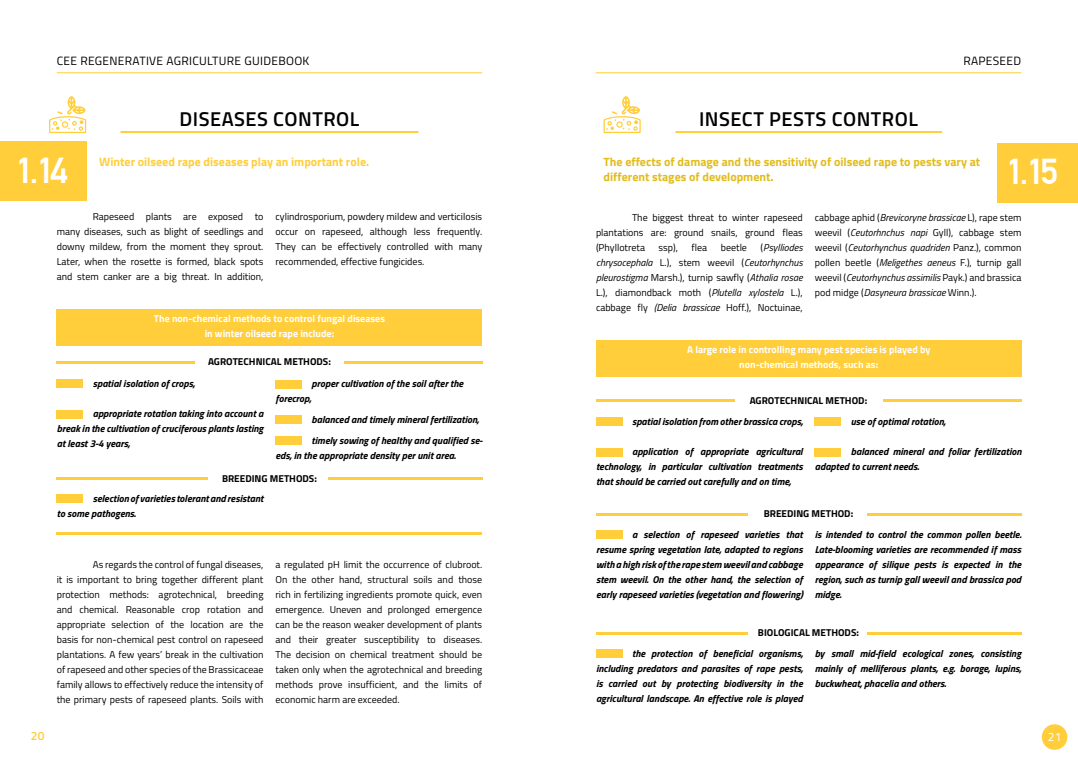
<style>
.page{position:relative;width:1078px;height:766px;background:#fff}
.page>*{position:absolute;margin:0;border:0;box-sizing:border-box;transform-origin:0 0}
.t1{font:36px "Alte DIN1451 Mittelschriftgepraegt";color:#fff}
.t2{font:600 20px "Titillium";letter-spacing:.025em;color:#000}
.t3{font:700 12px/15px "Titillium";color:#e2bc1b}
.t4{font:700 12px "Titillium";color:#ffce3a}
.t5{font:12px "Titillium";letter-spacing:.025em;color:#000}
.t6{font:600 12px "Titillium";color:#ffce3a}
.t7{font:12px "Titillium";color:#fff}
.t8{font:10px/15px "Titillium";color:#000;text-align:justify}
.t9{font:italic 700 10px/15px "Titillium";color:#000;text-align:justify}
.t10{font:italic 10px/15px "Titillium";color:#000;text-align:justify}
.t11{font:700 10px/15px "Titillium";color:#fff;text-align:center}
.t12{font:700 10px "Titillium";color:#000}
.s1{font-style:italic}
.s2{font-style:normal}
</style>
<div class="page">
<div style="left:0;top:141px;width:86px;height:60px;background:#ffce3a"></div>
<hr style="left:120px;top:131px;width:298px;height:2px;background:#ffce3a">
<div style="left:57px;top:309px;width:425px;height:36px;background:#ffce3a"></div>
<div style="left:596px;top:340px;width:425px;height:36px;background:#ffce3a"></div>
<hr style="left:57px;top:532px;width:425px;height:2px;background:#ffce3a">
<hr style="left:57px;top:361px;width:138px;height:2px;background:#ffce3a">
<hr style="left:596px;top:399px;width:138px;height:2px;background:#ffce3a">
<hr style="left:57px;top:477px;width:151px;height:2px;background:#ffce3a">
<hr style="left:596px;top:513px;width:151px;height:2px;background:#ffce3a">
<hr style="left:596px;top:632px;width:151px;height:2px;background:#ffce3a">
<hr style="left:328px;top:477px;width:154px;height:2px;background:#ffce3a">
<hr style="left:867px;top:513px;width:154px;height:2px;background:#ffce3a">
<hr style="left:867px;top:632px;width:154px;height:2px;background:#ffce3a">
<hr style="left:344px;top:361px;width:138px;height:2px;background:#ffce3a">
<hr style="left:883px;top:399px;width:138px;height:2px;background:#ffce3a">
<div style="left:57px;top:379px;width:26px;height:9px;background:#ffce3a"></div>
<div style="left:596px;top:417px;width:26px;height:9px;background:#ffce3a"></div>
<div style="left:57px;top:494px;width:26px;height:9px;background:#ffce3a"></div>
<div style="left:596px;top:530px;width:26px;height:9px;background:#ffce3a"></div>
<div style="left:596px;top:649px;width:26px;height:8px;background:#ffce3a"></div>
<div style="left:57px;top:409px;width:26px;height:9px;background:#ffce3a"></div>
<div style="left:596px;top:448px;width:26px;height:9px;background:#ffce3a"></div>
<div style="left:275px;top:436px;width:26px;height:9px;background:#ffce3a"></div>
<div style="left:275px;top:379px;width:26px;height:9px;background:#ffce3a"></div>
<div style="left:814px;top:417px;width:26px;height:9px;background:#ffce3a"></div>
<div style="left:275px;top:415px;width:26px;height:8px;background:#ffce3a"></div>
<div style="left:814px;top:448px;width:26px;height:8px;background:#ffce3a"></div>
<div style="left:997px;top:143px;width:80px;height:59px;background:#ffce3a"></div>
<hr style="left:675px;top:131px;width:266px;height:2px;background:#ffce3a">
<svg style="left:49px;top:96px;width:38px;height:37px"></svg>
<svg style="left:603px;top:96px;width:38px;height:37px"></svg>
<div style="left:1041px;top:724px;width:26px;height:25px;background:#ffce3a;border-radius:50%"></div>
<hr style="left:57px;top:72px;width:425px;height:1px;background:#ffce3a">
<hr style="left:595px;top:72px;width:425px;height:1px;background:#ffce3a">
<p class="t5" style="left:57px;top:52px;width:254px">CEE REGENERATIVE AGRICULTURE GUIDEBOOK</p>
<p class="t5" style="left:963px;top:52px;width:59px">RAPESEED</p>
<h2 class="t2" style="left:179px;top:104px;width:181px">DISEASES CONTROL</h2>
<h2 class="t2" style="left:698px;top:104px;width:220px">INSECT PESTS CONTROL</h2>
<h1 class="t1" style="left:18px;top:149px;width:52px">1.14</h1>
<p class="t4" style="left:99px;top:152px;width:271px">Winter oilseed rape diseases play an important role.</p>
<p class="t8" style="left:57px;top:209px;width:208px;text-indent:36px">Rapeseed plants are exposed to many diseases, such as blight of seedlings and downy mildew, from the moment they sprout.<br>Later, when the rosette is formed, black spots and stem canker are a big threat. In addition,</p>
<p class="t8" style="left:275px;top:209px;width:208px">cylindrosporium, powdery mildew and verticilosis occur on rapeseed, although less frequently.<br>They can be effectively controlled with many recommended, effective fungicides.</p>
<p class="t11" style="left:154px;top:310px;width:232px">The non-chemical methods to control fungal diseases in winter oilseed rape include:</p>
<p class="t3" style="left:603px;top:153px;width:378px">The effects of damage and the sensitivity of oilseed rape to pests vary at different stages of development.</p>
<p class="t8" style="left:596px;top:209px;width:208px;text-indent:36px">The biggest threat to winter rapeseed plantations are: ground snails, ground fleas (Phyllotreta</p>
<h1 class="t1" style="left:1007px;top:150px;width:52px">1.15</h1>
<p class="t8" style="left:814px;top:209px;width:208px">cabbage aphid (<span class="s1">Brevicoryne brassicae</span> L), rape stem weevil (<span class="s1">Ceutorhnchus napi</span> Gyll), cabbage stem weevil (<span class="s1">Ceutorhynchus quadriden</span> Panz.), common pollen beetle (<span class="s1">Meligethes aeneus</span> F.), turnip gall weevil (<span class="s1">Ceutorhynchus assimilis</span> Payk.) and brassica pod midge (<span class="s1">Dasyneura brassicae</span> Winn.).</p>
<p class="t10" style="left:596px;top:239px;width:208px;text-indent:165px"><span class="s2">(</span>Psylliodes chrysocephala <span class="s2">L.), stem weevil (</span>Ceutorhynchus pleurostigma <span class="s2">Marsh.), turnip sawfly (</span>Athalia rosae <span class="s2">L.), diamondback moth (</span>Plutella xylostela <span class="s2">L.), cabbage fly</span> (Delia brassicae <span class="s2">Hoff.), Noctuinae,</span></p>
<p class="t8" style="left:658px;top:239px;width:21px">ssp),</p>
<p class="t8" style="left:691px;top:239px;width:17px">flea</p>
<p class="t8" style="left:720px;top:239px;width:28px">beetle</p>
<p class="t11" style="left:687px;top:341px;width:245px">A large role in controlling many pest species is played by</p>
<p class="t12" style="left:208px;top:354px;width:124px">AGROTECHNICAL METHODS:</p>
<p class="t11" style="left:739px;top:356px;width:140px">non-chemical methods, such as:</p>
<p class="t12" style="left:749px;top:393px;width:119px">AGROTECHNICAL METHOD:</p>
<p class="t9" style="left:311px;top:375px;width:153px">proper cultivation of the soil after the</p>
<p class="t9" style="left:275px;top:390px;width:37px">forecrop,</p>
<p class="t9" style="left:311px;top:408px;width:173px;line-height:20.7px">balanced and timely mineral fertilization, timely sowing of healthy and qualified se-</p>
<p class="t9" style="left:275px;top:447px;width:182px">eds, in the appropriate density per unit area.</p>
<p class="t9" style="left:93px;top:375px;width:104px">spatial isolation of crops,</p>
<p class="t9" style="left:57px;top:405px;width:208px;text-indent:36px">appropriate rotation taking into account a break in the cultivation of cruciferous plants lasting at least 3-4 years,</p>
<p class="t9" style="left:632px;top:413px;width:172px">spatial isolation from other brassica crops,</p>
<p class="t9" style="left:596px;top:443px;width:208px;text-indent:36px">application of appropriate agricultural technology, in particular cultivation treatments that should be carried out carefully and on time,</p>
<p class="t9" style="left:57px;top:490px;width:208px;text-indent:36px">selection of varieties tolerant and resistant to some pathogens.</p>
<p class="t9" style="left:596px;top:526px;width:208px;text-indent:36px">a selection of rapeseed varieties that resume spring vegetation late, adapted to regions with a high risk of the rape stem weevil and cabbage stem weevil. On the other hand, the selection of early rapeseed varieties (vegetation and flowering)</p>
<p class="t9" style="left:850px;top:413px;width:96px">use of optimal rotation,</p>
<p class="t9" style="left:814px;top:443px;width:208px;text-indent:36px">balanced mineral and foliar fertilization adapted to current needs.</p>
<p class="t12" style="left:222px;top:470px;width:96px">BREEDING METHODS:</p>
<p class="t12" style="left:763px;top:506px;width:91px">BREEDING METHOD:</p>
<p class="t9" style="left:814px;top:526px;width:208px">is intended to control the common pollen beetle.<br>Late-blooming varieties are recommended if mass appearance of silique pests is expected in the region, such as turnip gall weevil and brassica pod midge.</p>
<p class="t8" style="left:57px;top:556px;width:208px;text-indent:36px">As regards the control of fungal diseases, it is important to bring together different plant protection methods: agrotechnical, breeding and chemical. Reasonable crop rotation and appropriate selection of the location are the basis for non-chemical pest control on rapeseed plantations. A few years’ break in the cultivation of rapeseed and other species of the Brassicaceae family allows to effectively reduce the intensity of the primary pests of rapeseed plants. Soils with</p>
<p class="t8" style="left:275px;top:556px;width:208px">a regulated pH limit the occurrence of clubroot.<br>On the other hand, structural soils and those rich in fertilizing ingredients promote quick, even emergence. Uneven and prolonged emergence can be the reason weaker development of plants and their greater susceptibility to diseases.<br>The decision on chemical treatment should be taken only when the agrotechnical and breeding methods prove insufficient, and the limits of economic harm are exceeded.</p>
<p class="t12" style="left:757px;top:625px;width:103px">BIOLOGICAL METHODS:</p>
<p class="t9" style="left:814px;top:644px;width:208px">by small mid-field ecological zones, consisting mainly of melliferous plants, e.g. borage, lupins, buckwheat, phacelia and others.</p>
<p class="t9" style="left:596px;top:644px;width:208px;text-indent:36px">the protection of beneficial organisms, including predators and parasites of rape pests, is carried out by protecting biodiversity in the agricultural landscape. An effective role is played</p>
<p class="t6" style="left:31px;top:726px;width:15px">20</p>
<p class="t7" style="left:1047px;top:728px;width:15px">21</p>
</div>
